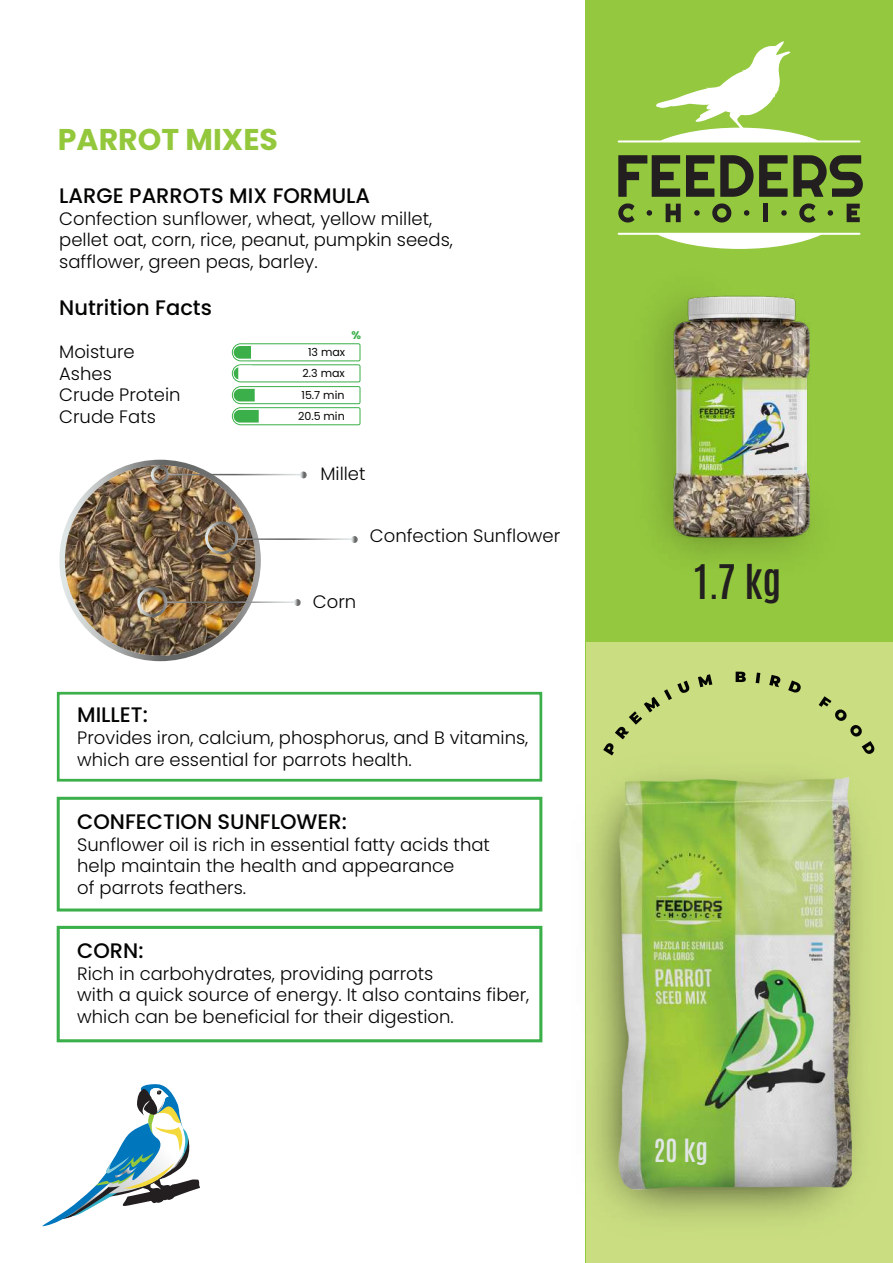
<style>
.page{position:relative;width:893px;height:1263px;background:#fff}
.page>*{position:absolute;margin:0;border:0;box-sizing:border-box;transform-origin:0 0}
.t1{font:600 40.5px "Antonio";color:#231f20}
.t2{font:700 30px "Poppins";color:#94c83c}
.t3{font:600 27px "Antonio";color:#e0e6e4}
.t4{font:500 21px "Poppins";color:#040503}
.t5{font:300 18px/21.6px "Poppins";color:#040503}
.t6{font:11.1px/21.1px "Poppins";color:#040503;text-align:center}
.t7{font:700 11.1px "Poppins";color:#3baf49}
</style>
<div class="page">
<div style="left:586px;top:0;width:307px;height:1263px;background:#94c83f"></div>
<svg style="left:618px;top:155px;width:62px;height:42px"></svg>
<svg style="left:686px;top:155px;width:28px;height:42px"></svg>
<svg style="left:720px;top:155px;width:143px;height:42px"></svg>
<svg style="left:618px;top:203px;width:16px;height:20px"></svg>
<svg style="left:647px;top:210px;width:5px;height:6px"></svg>
<svg style="left:666px;top:204px;width:15px;height:18px"></svg>
<svg style="left:694px;top:210px;width:6px;height:6px"></svg>
<svg style="left:712px;top:203px;width:19px;height:20px"></svg>
<svg style="left:744px;top:210px;width:5px;height:6px"></svg>
<div style="left:763px;top:204px;width:5px;height:18px;background:#231f20"></div>
<svg style="left:781px;top:210px;width:6px;height:6px"></svg>
<svg style="left:799px;top:203px;width:16px;height:20px"></svg>
<svg style="left:828px;top:210px;width:5px;height:6px"></svg>
<svg style="left:847px;top:204px;width:13px;height:18px"></svg>
<svg style="left:618px;top:41px;width:242px;height:101px"></svg>
<svg style="left:618px;top:233px;width:242px;height:16px"></svg>
<div style="left:586px;top:642px;width:307px;height:621px;background:#cade81"></div>
<svg style="left:615px;top:681px;width:74px;height:58px"></svg>
<svg style="left:698px;top:674px;width:14px;height:13px"></svg>
<svg style="left:736px;top:672px;width:10px;height:10px"></svg>
<svg style="left:756px;top:672px;width:4px;height:11px"></svg>
<svg style="left:769px;top:675px;width:11px;height:12px"></svg>
<svg style="left:788px;top:680px;width:13px;height:12px"></svg>
<svg style="left:819px;top:696px;width:43px;height:41px"></svg>
<img style="left:585px;top:739px;width:290px;height:518px">
<img style="left:596px;top:758px;width:279px;height:441px">
<svg style="left:59px;top:460px;width:202px;height:201px;background:#a4a6a5"></svg>
<img style="left:65px;top:465px;width:190px;height:191px;border-radius:95px">
<svg style="left:232px;top:343px;width:129px;height:82px"></svg>
<div style="left:57px;top:797px;width:485px;height:114px;border:3px solid #3baf49"></div>
<div style="left:57px;top:692px;width:485px;height:89px;border:3px solid #3baf49"></div>
<div style="left:57px;top:926px;width:485px;height:116px;border:3px solid #3baf49"></div>
<hr style="left:237px;top:538px;width:116px;height:2px;background:#fff">
<div style="left:205px;top:521px;width:33px;height:33px;border:3px solid #fff;border-radius:50%"></div>
<svg style="left:351px;top:536px;width:7px;height:7px"></svg>
<hr style="left:167px;top:474px;width:136px;height:1px;background:#fff">
<div style="left:151px;top:465px;width:18px;height:19px;border:3px solid #fff;border-radius:50%"></div>
<svg style="left:300px;top:471px;width:7px;height:7px"></svg>
<hr style="left:164px;top:601px;width:133px;height:2px;background:#fff">
<div style="left:137px;top:587px;width:30px;height:30px;border:3px solid #fff;border-radius:50%"></div>
<svg style="left:294px;top:599px;width:7px;height:7px"></svg>
<svg style="left:42px;top:1084px;width:158px;height:142px"></svg>
<img style="left:655px;top:294px;width:171px;height:256px">
<h2 class="t2" style="left:58px;top:122px;width:222px">PARROT MIXES</h2>
<p class="t4" style="left:59px;top:184px;width:312px">LARGE PARROTS MIX FORMULA</p>
<p class="t5" style="left:59px;top:208px;width:395px">Confection sunflower, wheat, yellow millet, pellet oat, corn, rice, peanut, pumpkin seeds, safflower, green peas, barley.</p>
<p class="t4" style="left:59px;top:295px;width:154px">Nutrition Facts</p>
<p class="t5" style="left:59px;top:341px;width:123px">Moisture<br>Ashes<br>Crude Protein<br>Crude Fats</p>
<p class="t7" style="left:352px;top:329px;width:11px">%</p>
<p class="t6" style="left:308px;top:342px;width:39px">13 max</p>
<p class="t6" style="left:298px;top:384px;width:48px">15.7 min<br>20.5 min</p>
<p class="t6" style="left:303px;top:363px;width:44px">2.3 max</p>
<p class="t5" style="left:320px;top:463px;width:47px">Millet</p>
<p class="t5" style="left:370px;top:525px;width:192px">Confection Sunflower</p>
<p class="t5" style="left:313px;top:591px;width:45px">Corn</p>
<p class="t4" style="left:77px;top:703px;width:72px">MILLET:</p>
<p class="t5" style="left:77px;top:727px;width:453px">Provides iron, calcium, phosphorus, and B vitamins, which are essential for parrots health.</p>
<p class="t4" style="left:77px;top:809px;width:271px">CONFECTION SUNFLOWER:</p>
<p class="t5" style="left:77px;top:833px;width:414px">Sunflower oil is rich in essential fatty acids that help maintain the health and appearance<br>of parrots feathers.</p>
<p class="t4" style="left:77px;top:938px;width:68px">CORN:</p>
<p class="t5" style="left:77px;top:962px;width:454px">Rich in carbohydrates, providing parrots<br>with a quick source of energy. It also contains fiber, which can be beneficial for their digestion.</p>
<h1 class="t1" style="left:693px;top:552px;width:90px">1.7 kg</h1>
<h3 class="t3" style="left:654px;top:1131px;width:56px">20 kg</h3>
</div>
